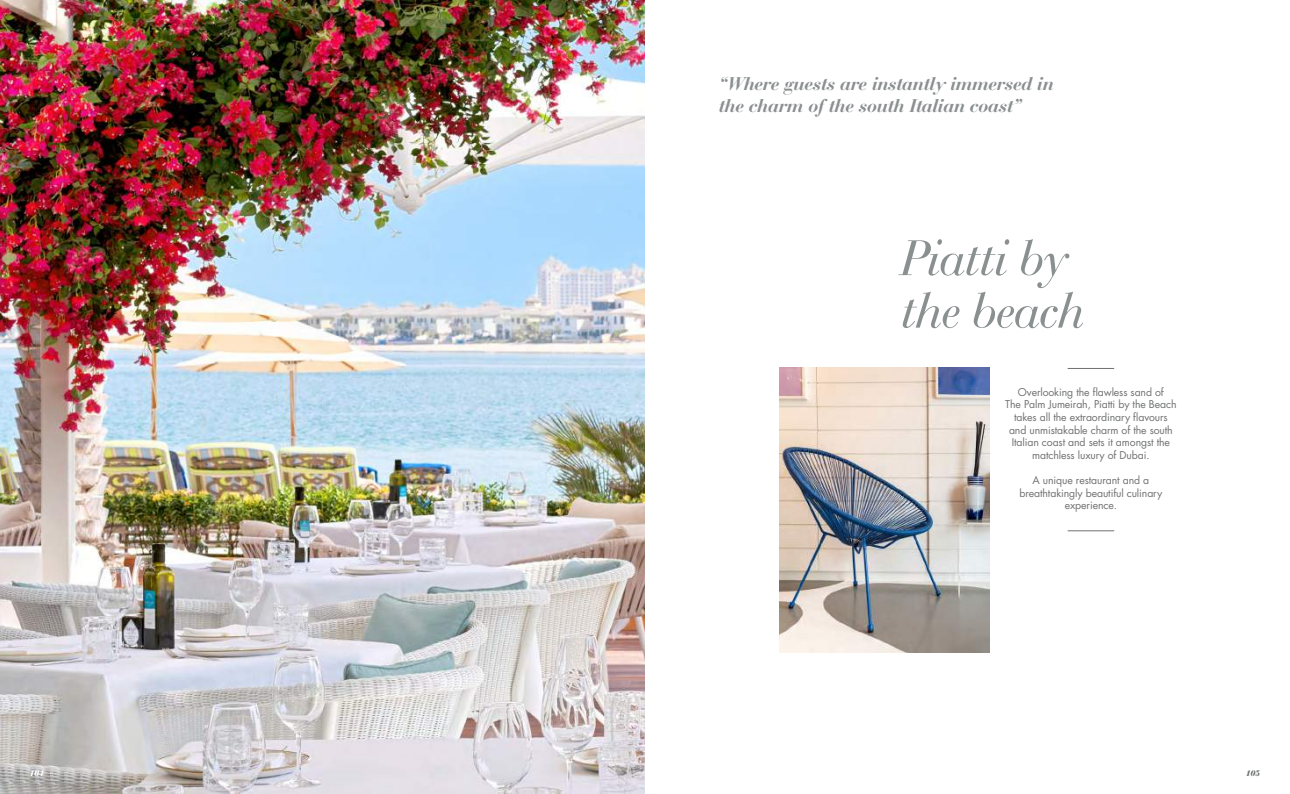
<style>
.page{position:relative;width:1290px;height:794px;background:#fff}
.page>*{position:absolute;margin:0;border:0;box-sizing:border-box;transform-origin:0 0}
.t1{font:italic 52.5px/52.5px "Bauer Bodoni BT";color:#8a8f90}
.t2{font:italic 700 19.25px/22.8px "Bauer Bodoni BT";color:#8a8f90}
.t3{font:10.5px/12.6px "Futura Std";letter-spacing:-.01em;color:#6f7170;text-align:center}
.t4{font:italic 900 8.75px "Bauer Bodoni BT";color:#fff}
.t5{font:italic 900 8.75px "Bauer Bodoni BT";color:#6f7170}
</style>
<div class="page">
<img style="left:0;top:0;width:645px;height:794px">
<img style="left:779px;top:367px;width:210px;height:285px">
<hr style="left:1067px;top:530px;width:47px;height:1px;background:#6f7170">
<hr style="left:1067px;top:368px;width:47px;height:1px;background:#6f7170">
<h2 class="t2" style="left:719px;top:71px;width:336px">“Where guests are instantly immersed in the charm of the south Italian coast”</h2>
<h1 class="t1" style="left:902px;top:231px;width:185px">Piatti by the beach</h1>
<p class="t3" style="left:1005px;top:386px;width:173px">Overlooking the flawless sand of<br>The Palm Jumeirah, Piatti by the Beach takes all the extraordinary flavours and unmistakable charm of the south Italian coast and sets it amongst the matchless luxury of Dubai.</p>
<p class="t3" style="left:1019px;top:474px;width:144px">A unique restaurant and a breathtakingly beautiful culinary experience.</p>
<p class="t4" style="left:30px;top:767px;width:16px">104</p>
<p class="t5" style="left:1246px;top:767px;width:16px">105</p>
</div>
